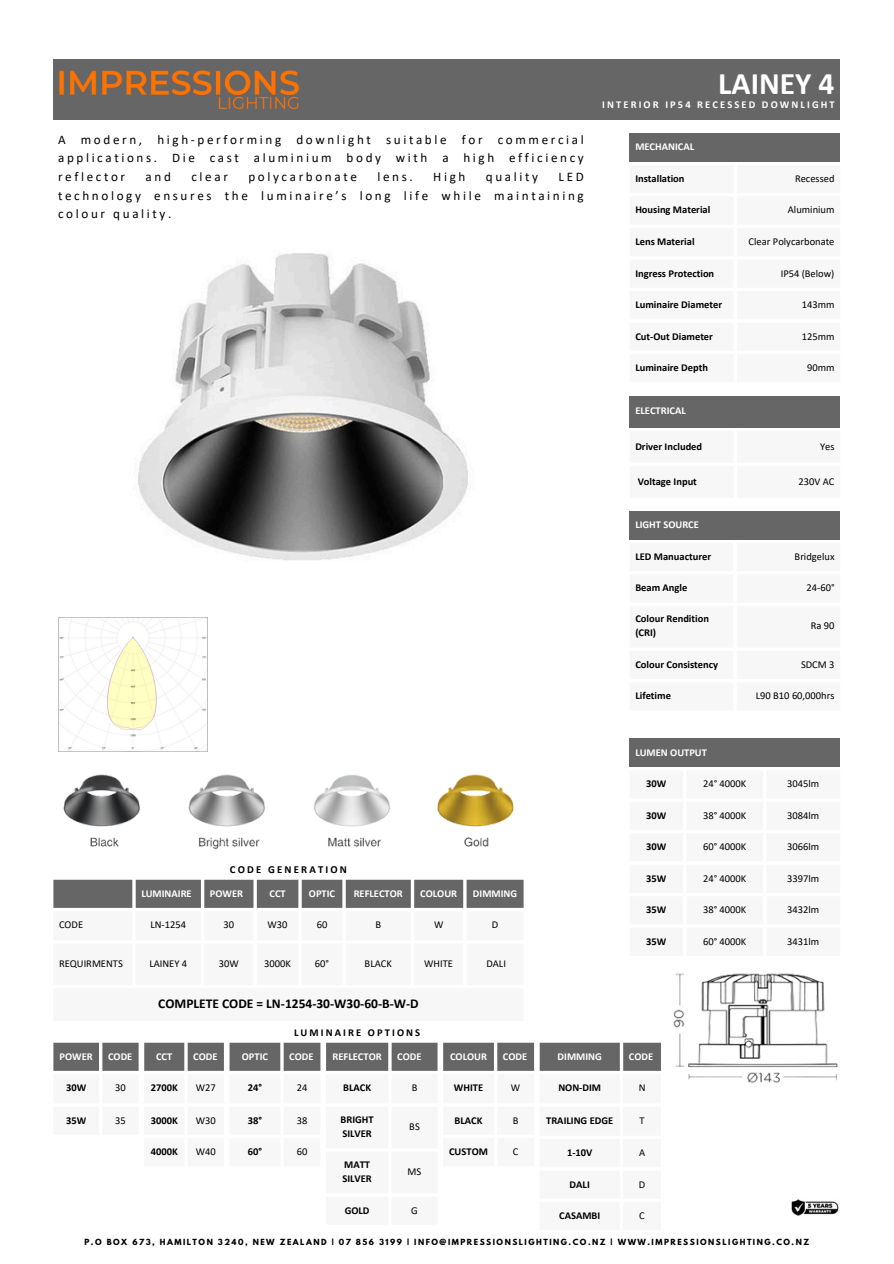
<style>
.page{position:relative;width:894px;height:1264px;background:#fff}
.page>*{position:absolute;margin:0;border:0;box-sizing:border-box;transform-origin:0 0}
.t1{font:700 31.5px "Calibri";color:#fff}
.t2{font:700 13.5px "Calibri";color:#000}
.t3{font:13.05px/18.6px "Calibri";letter-spacing:.2em;color:#000;text-align:justify}
.t4{font:700 10.8px "Calibri";letter-spacing:.2em;color:#000}
.t5{font:700 10.5px/14px "Calibri";color:#000}
.t6{font:10.5px "Calibri";color:#000}
.t7{font:700 10.5px "Calibri";color:#fff}
.t8{font:700 10.5px "Calibri";letter-spacing:.2em;color:#fff}
.t9{font:700 10.5px "Calibri";letter-spacing:.2em;color:#000}
.t10{font:700 7.5px "League Spartan";letter-spacing:.2em;color:#000}
</style>
<div class="page">
<div style="left:53px;top:59px;width:786px;height:61px;background:#666"></div>
<div style="left:629px;top:133px;width:211px;height:29px;background:#666"></div>
<div style="left:629px;top:396px;width:211px;height:31px;background:#666"></div>
<div style="left:629px;top:511px;width:211px;height:28px;background:#666"></div>
<img style="left:59px;top:70px;width:240px;height:39px">
<svg style="left:53px;top:879px;width:470px;height:28px;background:#717171"></svg>
<svg style="left:443px;top:1042px;width:217px;height:29px;background:#737373"></svg>
<img style="left:791px;top:1199px;width:48px;height:17px">
<div style="left:629px;top:738px;width:211px;height:29px;background:#666"></div>
<img style="left:673px;top:973px;width:165px;height:111px">
<svg style="left:53px;top:1042px;width:267px;height:29px;background:#767676"></svg>
<svg style="left:326px;top:1042px;width:111px;height:29px;background:#6f6f6f"></svg>
<img style="left:138px;top:253px;width:330px;height:308px">
<img style="left:58px;top:617px;width:150px;height:134px">
<img style="left:63px;top:774px;width:451px;height:75px">
<p class="t3" style="left:58px;top:131px;width:527px">A modern, high-performing downlight suitable for commercial applications. Die cast aluminium body with a high efficiency reflector</p>
<p class="t3" style="left:146px;top:168px;width:27px">and</p>
<p class="t3" style="left:191px;top:168px;width:38px">clear</p>
<p class="t3" style="left:248px;top:168px;width:110px">polycarbonate</p>
<p class="t3" style="left:377px;top:168px;width:37px">lens.</p>
<p class="t3" style="left:433px;top:168px;width:34px">High</p>
<p class="t3" style="left:485px;top:168px;width:54px">quality</p>
<p class="t3" style="left:58px;top:168px;width:527px;text-indent:500px">LED technology ensures the luminaire’s long life while maintaining colour quality.</p>
<p class="t4" style="left:230px;top:864px;width:118px">CODE GENERATION</p>
<p class="t7" style="left:141px;top:888px;width:52px">LUMINAIRE</p>
<p class="t7" style="left:210px;top:888px;width:35px">POWER</p>
<p class="t7" style="left:269px;top:888px;width:18px">CCT</p>
<p class="t7" style="left:309px;top:888px;width:28px">OPTIC</p>
<p class="t7" style="left:353px;top:888px;width:51px">REFLECTOR</p>
<p class="t7" style="left:420px;top:888px;width:38px">COLOUR</p>
<p class="t7" style="left:473px;top:888px;width:46px">DIMMING</p>
<p class="t6" style="left:59px;top:920px;width:26px">CODE</p>
<p class="t6" style="left:150px;top:920px;width:37px">LN-1254</p>
<p class="t6" style="left:223px;top:920px;width:12px">30</p>
<p class="t6" style="left:267px;top:920px;width:21px">W30</p>
<p class="t6" style="left:316px;top:920px;width:12px">60</p>
<p class="t6" style="left:375px;top:920px;width:7px">B</p>
<p class="t6" style="left:434px;top:920px;width:11px">W</p>
<p class="t6" style="left:491px;top:920px;width:8px">D</p>
<p class="t6" style="left:59px;top:958px;width:65px">REQUIRMENTS</p>
<p class="t6" style="left:149px;top:958px;width:39px">LAINEY 4</p>
<p class="t6" style="left:219px;top:958px;width:21px">30W</p>
<p class="t6" style="left:264px;top:958px;width:28px">3000K</p>
<p class="t6" style="left:315px;top:958px;width:16px">60°</p>
<p class="t6" style="left:364px;top:958px;width:29px">BLACK</p>
<p class="t6" style="left:424px;top:958px;width:30px">WHITE</p>
<p class="t6" style="left:486px;top:958px;width:21px">DALI</p>
<p class="t2" style="left:158px;top:997px;width:262px">COMPLETE CODE = LN-1254-30-W30-60-B-W-D</p>
<p class="t9" style="left:294px;top:1027px;width:128px">LUMINAIRE OPTIONS</p>
<p class="t1" style="left:718px;top:71px;width:118px">LAINEY 4</p>
<p class="t8" style="left:602px;top:100px;width:234px">INTERIOR IP54 RECESSED DOWNLIGHT</p>
<p class="t7" style="left:635px;top:143px;width:60px">MECHANICAL</p>
<h1 class="t5" style="left:635px;top:172px;width:51px">Installation</h1>
<h3 class="t6" style="left:794px;top:174px;width:41px">Recessed</h3>
<h2 class="t5" style="left:635px;top:204px;width:76px">Housing Material</h2>
<p class="t6" style="left:787px;top:206px;width:48px">Aluminium</p>
<p class="t5" style="left:635px;top:235px;width:61px">Lens Material</p>
<p class="t6" style="left:748px;top:237px;width:87px">Clear Polycarbonate</p>
<p class="t5" style="left:635px;top:267px;width:80px">Ingress Protection</p>
<p class="t6" style="left:780px;top:269px;width:55px">IP54 (Below)</p>
<p class="t5" style="left:635px;top:298px;width:88px">Luminaire Diameter</p>
<p class="t6" style="left:801px;top:300px;width:34px">143mm</p>
<p class="t5" style="left:635px;top:330px;width:79px">Cut-Out Diameter</p>
<p class="t6" style="left:801px;top:332px;width:34px">125mm</p>
<p class="t5" style="left:635px;top:361px;width:74px">Luminaire Depth</p>
<p class="t6" style="left:806px;top:363px;width:29px">90mm</p>
<p class="t7" style="left:635px;top:406px;width:52px">ELECTRICAL</p>
<p class="t5" style="left:635px;top:440px;width:68px">Driver Included</p>
<p class="t6" style="left:819px;top:442px;width:16px">Yes</p>
<p class="t5" style="left:637px;top:475px;width:61px">Voltage Input</p>
<p class="t6" style="left:798px;top:477px;width:37px">230V AC</p>
<p class="t7" style="left:635px;top:520px;width:65px">LIGHT SOURCE</p>
<p class="t5" style="left:635px;top:550px;width:77px">LED Manuacturer</p>
<p class="t6" style="left:794px;top:552px;width:41px">Bridgelux</p>
<p class="t5" style="left:635px;top:582px;width:54px">Beam Angle</p>
<p class="t6" style="left:806px;top:583px;width:30px">24-60°</p>
<p class="t5" style="left:635px;top:612px;width:75px">Colour Rendition (CRI)</p>
<p class="t6" style="left:810px;top:621px;width:25px">Ra 90</p>
<p class="t5" style="left:635px;top:658px;width:84px">Colour Consistency</p>
<p class="t6" style="left:800px;top:660px;width:35px">SDCM 3</p>
<p class="t5" style="left:635px;top:690px;width:37px">Lifetime</p>
<p class="t6" style="left:755px;top:691px;width:80px">L90 B10 60,000hrs</p>
<p class="t7" style="left:635px;top:748px;width:73px">LUMEN OUTPUT</p>
<p class="t5" style="left:646px;top:777px;width:22px">30W</p>
<p class="t6" style="left:702px;top:779px;width:45px">24° 4000K</p>
<p class="t6" style="left:787px;top:779px;width:34px">3045lm</p>
<p class="t5" style="left:646px;top:809px;width:22px">30W</p>
<p class="t6" style="left:702px;top:811px;width:45px">38° 4000K</p>
<p class="t6" style="left:787px;top:811px;width:34px">3084lm</p>
<p class="t5" style="left:646px;top:840px;width:22px">30W</p>
<p class="t6" style="left:702px;top:842px;width:45px">60° 4000K</p>
<p class="t6" style="left:787px;top:842px;width:34px">3066lm</p>
<p class="t5" style="left:646px;top:872px;width:22px">35W</p>
<p class="t6" style="left:702px;top:874px;width:45px">24° 4000K</p>
<p class="t6" style="left:787px;top:874px;width:34px">3397lm</p>
<p class="t5" style="left:646px;top:903px;width:22px">35W</p>
<p class="t6" style="left:702px;top:905px;width:45px">38° 4000K</p>
<p class="t6" style="left:787px;top:905px;width:34px">3432lm</p>
<p class="t5" style="left:646px;top:935px;width:22px">35W</p>
<p class="t6" style="left:702px;top:937px;width:45px">60° 4000K</p>
<p class="t6" style="left:787px;top:937px;width:34px">3431lm</p>
<p class="t7" style="left:60px;top:1051px;width:35px">POWER</p>
<p class="t7" style="left:108px;top:1051px;width:26px">CODE</p>
<p class="t5" style="left:66px;top:1081px;width:22px">30W</p>
<p class="t6" style="left:115px;top:1083px;width:12px">30</p>
<p class="t5" style="left:66px;top:1114px;width:22px">35W</p>
<p class="t6" style="left:115px;top:1115px;width:12px">35</p>
<p class="t7" style="left:156px;top:1051px;width:18px">CCT</p>
<h3 class="t7" style="left:193px;top:1051px;width:26px">CODE</h3>
<p class="t5" style="left:151px;top:1081px;width:28px">2700K</p>
<p class="t6" style="left:196px;top:1083px;width:21px">W27</p>
<p class="t5" style="left:151px;top:1114px;width:28px">3000K</p>
<p class="t6" style="left:196px;top:1115px;width:21px">W30</p>
<p class="t5" style="left:151px;top:1145px;width:28px">4000K</p>
<p class="t6" style="left:196px;top:1147px;width:21px">W40</p>
<p class="t7" style="left:242px;top:1051px;width:28px">OPTIC</p>
<p class="t7" style="left:289px;top:1051px;width:26px">CODE</p>
<p class="t5" style="left:248px;top:1081px;width:16px">24°</p>
<p class="t6" style="left:296px;top:1083px;width:12px">24</p>
<p class="t5" style="left:248px;top:1114px;width:16px">38°</p>
<p class="t6" style="left:296px;top:1115px;width:12px">38</p>
<p class="t5" style="left:248px;top:1145px;width:16px">60°</p>
<p class="t6" style="left:296px;top:1147px;width:12px">60</p>
<p class="t7" style="left:332px;top:1051px;width:51px">REFLECTOR</p>
<p class="t7" style="left:397px;top:1051px;width:26px">CODE</p>
<p class="t5" style="left:343px;top:1081px;width:29px">BLACK</p>
<p class="t6" style="left:411px;top:1083px;width:7px">B</p>
<p class="t5" style="left:340px;top:1113px;width:35px">BRIGHT<br>SILVER</p>
<p class="t6" style="left:409px;top:1121px;width:12px">BS</p>
<p class="t5" style="left:342px;top:1158px;width:31px">MATT<br>SILVER</p>
<p class="t6" style="left:407px;top:1166px;width:15px">MS</p>
<p class="t5" style="left:344px;top:1204px;width:26px">GOLD</p>
<p class="t6" style="left:411px;top:1205px;width:8px">G</p>
<p class="t7" style="left:450px;top:1051px;width:38px">COLOUR</p>
<p class="t7" style="left:503px;top:1051px;width:26px">CODE</p>
<p class="t5" style="left:454px;top:1081px;width:31px">WHITE</p>
<p class="t6" style="left:511px;top:1083px;width:11px">W</p>
<p class="t5" style="left:454px;top:1114px;width:29px">BLACK</p>
<p class="t6" style="left:512px;top:1115px;width:7px">B</p>
<p class="t5" style="left:449px;top:1145px;width:40px">CUSTOM</p>
<p class="t6" style="left:512px;top:1147px;width:7px">C</p>
<p class="t7" style="left:557px;top:1051px;width:46px">DIMMING</p>
<p class="t7" style="left:628px;top:1051px;width:26px">CODE</p>
<p class="t5" style="left:558px;top:1081px;width:44px">NON-DIM</p>
<p class="t6" style="left:638px;top:1083px;width:8px">N</p>
<p class="t5" style="left:546px;top:1114px;width:68px">TRAILING EDGE</p>
<p class="t6" style="left:639px;top:1115px;width:7px">T</p>
<p class="t5" style="left:567px;top:1146px;width:27px">1-10V</p>
<p class="t6" style="left:638px;top:1148px;width:8px">A</p>
<p class="t5" style="left:569px;top:1177px;width:22px">DALI</p>
<p class="t6" style="left:638px;top:1179px;width:8px">D</p>
<p class="t5" style="left:559px;top:1209px;width:43px">CASAMBI</p>
<h3 class="t6" style="left:639px;top:1211px;width:7px">C</h3>
<p class="t10" style="left:84px;top:1238px;width:726px">P.O BOX 673, HAMILTON 3240, NEW ZEALAND | 07 856 3199 | INFO@IMPRESSIONSLIGHTING.CO.NZ | WWW.IMPRESSIONSLIGHTING.CO.NZ</p>
</div>
